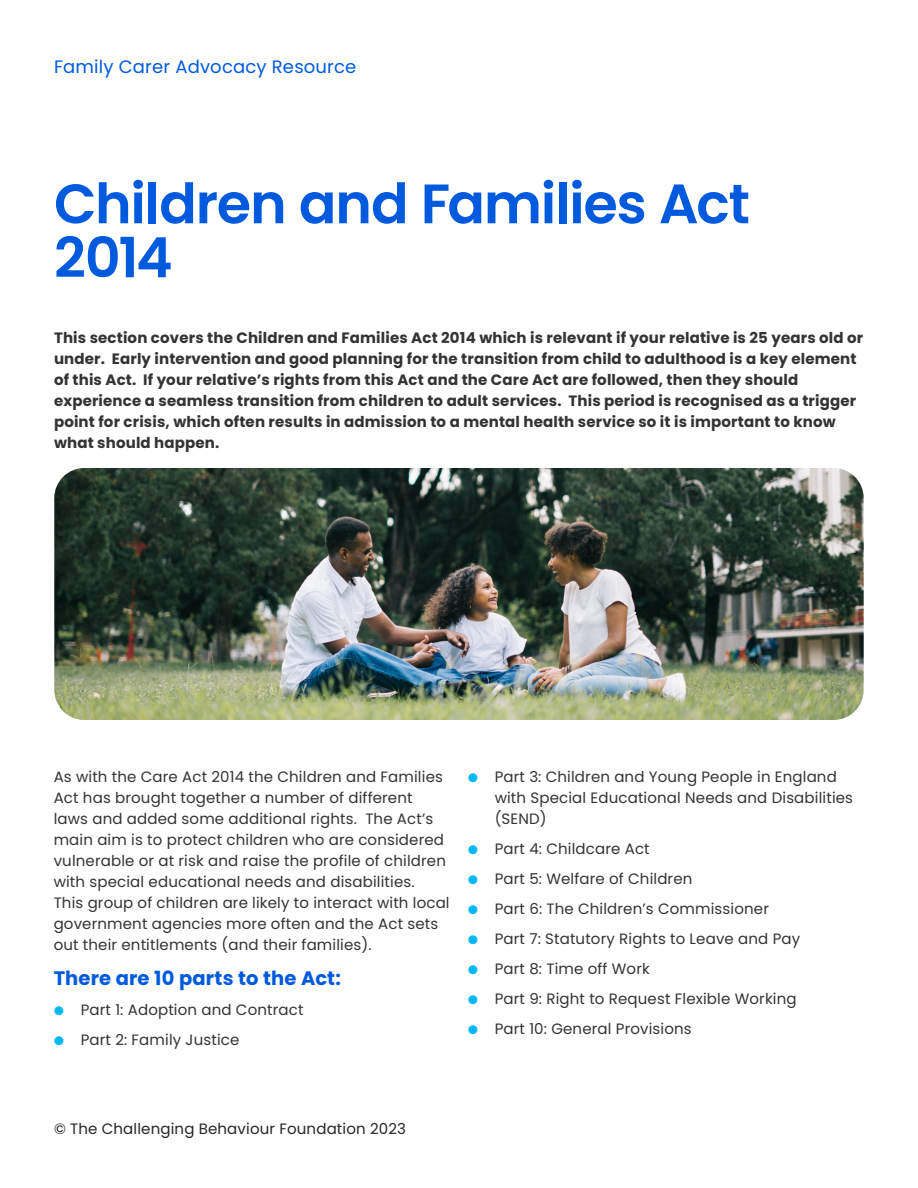
<style>
.page{position:relative;width:918px;height:1188px;background:#fff}
.page>*{position:absolute;margin:0;border:0;box-sizing:border-box;transform-origin:0 0}
.t1{font:600 55.5px/54px "Poppins";letter-spacing:-.02em;color:#005add}
.t2{font:700 19.5px "Poppins";letter-spacing:.01em;color:#005add}
.t3{font:18px "Poppins";letter-spacing:.01em;color:#005add}
.t4{font:15px/21px "Poppins";letter-spacing:.01em;color:#333}
.t5{font:700 15px/21px "Poppins";letter-spacing:.01em;color:#333}
.t6{font:15px "Poppins";letter-spacing:.01em;color:#262626}
.s1{font-family:"Proxima Nova";color:#00b8f6}
</style>
<div class="page">
<img style="left:54px;top:468px;width:810px;height:252px">
<p class="t3" style="left:54px;top:56px;width:304px">Family Carer Advocacy Resource</p>
<h1 class="t1" style="left:54px;top:177px;width:698px">Children and Families Act<br>2014</h1>
<p class="t5" style="left:54px;top:327px;width:811px">This section covers the Children and Families Act 2014 which is relevant if your relative is 25 years old or under. Early intervention and good planning for the transition from child to adulthood is a key element of this Act. If your relative’s rights from this Act and the Care Act are followed, then they should experience a seamless transition from children to adult services. This period is recognised as a trigger point for crisis, which often results in admission to a mental health service so it is important to know what should happen.</p>
<p class="t4" style="left:54px;top:766px;width:397px">As with the Care Act 2014 the Children and Families Act has brought together a number of different laws and added some additional rights. The Act’s main aim is to protect children who are considered vulnerable or at risk and raise the profile of children with special educational needs and disabilities.<br>This group of children are likely to interact with local government agencies more often and the Act sets out their entitlements (and their families).</p>
<h2 class="t2" style="left:54px;top:967px;width:289px">There are 10 parts to the Act:</h2>
<p class="t4" style="left:54px;top:1000px;width:251px"><span class="s1">●</span> Part 1: Adoption and Contract</p>
<p class="t4" style="left:54px;top:1030px;width:187px"><span class="s1">●</span> Part 2: Family Justice</p>
<p class="t4" style="left:495px;top:766px;width:360px;text-indent:-27px"><span class="s1">●</span> Part 3: Children and Young People in England with Special Educational Needs and Disabilities (SEND)</p>
<p class="t4" style="left:468px;top:838px;width:184px"><span class="s1">●</span> Part 4: Childcare Act</p>
<p class="t4" style="left:468px;top:868px;width:226px"><span class="s1">●</span> Part 5: Welfare of Children</p>
<p class="t4" style="left:468px;top:898px;width:303px"><span class="s1">●</span> Part 6: The Children’s Commissioner</p>
<p class="t4" style="left:468px;top:928px;width:334px"><span class="s1">●</span> Part 7: Statutory Rights to Leave and Pay</p>
<p class="t4" style="left:468px;top:958px;width:184px"><span class="s1">●</span> Part 8: Time off Work</p>
<p class="t4" style="left:468px;top:988px;width:330px"><span class="s1">●</span> Part 9: Right to Request Flexible Working</p>
<p class="t4" style="left:468px;top:1018px;width:226px"><span class="s1">●</span> Part 10: General Provisions</p>
<p class="t6" style="left:54px;top:1120px;width:354px">© The Challenging Behaviour Foundation 2023</p>
</div>
